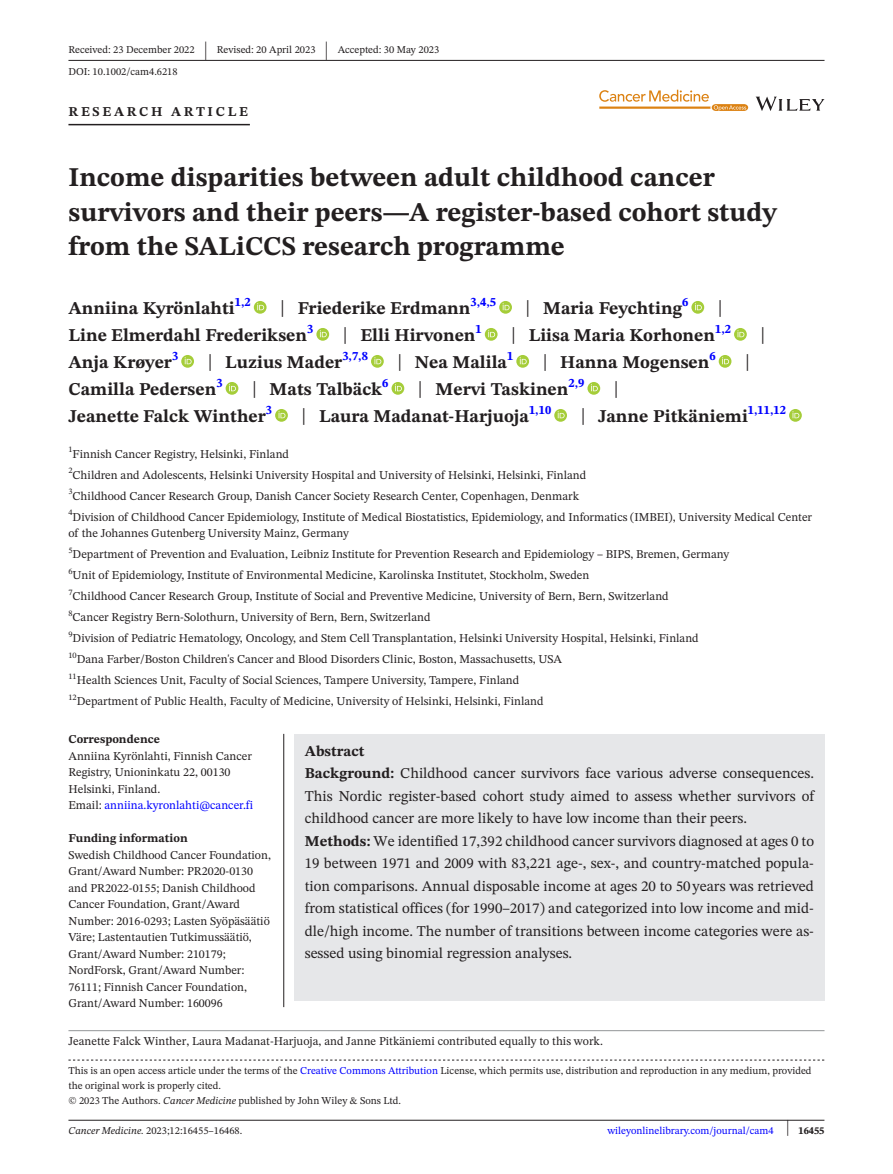
<style>
.page{position:relative;width:893px;height:1174px;background:#fff}
.page>*{position:absolute;margin:0;border:0;box-sizing:border-box;transform-origin:0 0}
.t1{font:700 27px/34.5px "STIX Two Text";color:#231f20}
.t2{font:25.65px "STIX Two Text";color:#231f20;scale:.49 1}
.t3{font:23.4px "STIX Two Text";color:#231f20;scale:.77 1}
.t4{font:700 18px "STIX Two Text";color:#231f20}
.t5{font:15px/22.5px "STIX Two Text";color:#231f20}
.t6{font:700 13.5px "STIX Two Text";letter-spacing:.2em;color:#231f20}
.t7{font:700 12.6px "STIX Two Text";color:#00f}
.t8{font:12px/16.5px "STIX Two Text";color:#231f20}
.t9{font:700 12px "STIX Two Text";color:#231f20}
.t10{font:10.5px/15px "STIX Two Text";color:#231f20}
.t11{font:10.5px "STIX Two Text";color:#00f}
.t12{font:8.4px "STIX Two Text";color:#231f20}
.s1{font-weight:400;font-size:23.4px}
.s2{color:#00f}
.s3{font-weight:700}
.s4{font-style:italic}
.s5{font-size:22.2px;color:#231f20}
.s6{font-weight:700;color:#231f20}
</style>
<div class="page">
<hr style="left:68px;top:1119px;width:756px;height:1px;background:#231f20">
<svg style="left:756px;top:97px;width:68px;height:14px"></svg>
<svg style="left:599px;top:90px;width:149px;height:21px"></svg>
<hr style="left:68px;top:60px;width:756px;height:1px;background:#231f20">
<hr style="left:68px;top:124px;width:182px;height:1px;background:#231f20">
<svg style="left:254px;top:301px;width:13px;height:13px"></svg>
<svg style="left:257px;top:303px;width:7px;height:7px"></svg>
<svg style="left:499px;top:301px;width:13px;height:13px"></svg>
<svg style="left:503px;top:303px;width:7px;height:7px"></svg>
<svg style="left:691px;top:301px;width:13px;height:13px"></svg>
<svg style="left:695px;top:303px;width:7px;height:7px"></svg>
<svg style="left:316px;top:328px;width:13px;height:13px"></svg>
<svg style="left:320px;top:330px;width:7px;height:7px"></svg>
<svg style="left:485px;top:328px;width:13px;height:13px"></svg>
<svg style="left:488px;top:330px;width:7px;height:7px"></svg>
<svg style="left:734px;top:328px;width:13px;height:13px"></svg>
<svg style="left:737px;top:330px;width:7px;height:7px"></svg>
<svg style="left:181px;top:355px;width:13px;height:13px"></svg>
<svg style="left:185px;top:357px;width:7px;height:7px"></svg>
<svg style="left:371px;top:355px;width:13px;height:13px"></svg>
<svg style="left:374px;top:357px;width:7px;height:7px"></svg>
<svg style="left:516px;top:355px;width:13px;height:13px"></svg>
<svg style="left:520px;top:357px;width:7px;height:7px"></svg>
<svg style="left:719px;top:355px;width:12px;height:13px"></svg>
<svg style="left:722px;top:357px;width:7px;height:7px"></svg>
<svg style="left:226px;top:382px;width:12px;height:13px"></svg>
<svg style="left:229px;top:384px;width:7px;height:7px"></svg>
<svg style="left:392px;top:382px;width:12px;height:13px"></svg>
<svg style="left:395px;top:384px;width:7px;height:7px"></svg>
<svg style="left:587px;top:382px;width:13px;height:13px"></svg>
<svg style="left:591px;top:384px;width:7px;height:7px"></svg>
<svg style="left:275px;top:409px;width:13px;height:13px"></svg>
<svg style="left:279px;top:411px;width:6px;height:7px"></svg>
<svg style="left:554px;top:409px;width:13px;height:13px"></svg>
<svg style="left:558px;top:411px;width:7px;height:7px"></svg>
<svg style="left:789px;top:409px;width:13px;height:13px"></svg>
<svg style="left:792px;top:411px;width:7px;height:7px"></svg>
<svg style="left:68px;top:1059px;width:756px;height:1px"></svg>
<hr style="left:68px;top:1030px;width:756px;height:1px;background:#939598">
<div style="left:294px;top:734px;width:530px;height:266px;background:#e6e7e9"></div>
<hr style="left:283px;top:734px;width:1px;height:273px;background:#231f20">
<p class="t10" style="left:68px;top:42px;width:128px">Received: 23 December 2022</p>
<h2 class="t2" style="left:204px;top:32px;width:8px">|</h2>
<p class="t10" style="left:217px;top:42px;width:100px">Revised: 20 April 2023</p>
<h2 class="t2" style="left:325px;top:32px;width:8px">|</h2>
<p class="t10" style="left:338px;top:42px;width:103px">Accepted: 30 May 2023</p>
<p class="t10" style="left:68px;top:64px;width:111px">DOI: 10.1002/cam4.6218</p>
<p class="t6" style="left:68px;top:101px;width:181px">RESEARCH ARTICLE</p>
<h1 class="t1" style="left:68px;top:161px;width:710px">Income disparities between adult childhood cancer survivors and their peers—A register-based cohort study from the SALiCCS research programme</h1>
<h3 class="t4" style="left:68px;top:295px;width:184px">Anniina Kyrönlahti<sup>1,2</sup></h3>
<h3 class="t4" style="left:280px;top:295px;width:217px"><span class="s1">|</span> Friederike Erdmann<sup>3,4,5</sup></h3>
<h3 class="t4" style="left:526px;top:295px;width:164px"><span class="s1">|</span> Maria Feychting<sup>6</sup></h3>
<h3 class="t3" style="left:718px;top:291px;width:8px">|</h3>
<h3 class="t4" style="left:68px;top:322px;width:246px">Line Elmerdahl Frederiksen<sup>3</sup></h3>
<h3 class="t4" style="left:343px;top:322px;width:140px"><span class="s1">|</span> Elli Hirvonen<sup>1</sup></h3>
<h3 class="t4" style="left:511px;top:322px;width:221px"><span class="s1">|</span> Liisa Maria Korhonen<sup>1,2</sup></h3>
<h3 class="t3" style="left:760px;top:318px;width:8px">|</h3>
<h3 class="t4" style="left:68px;top:349px;width:111px">Anja Krøyer<sup>3</sup></h3>
<h3 class="t4" style="left:208px;top:349px;width:162px"><span class="s1">|</span> Luzius Mader<sup>3,7,8</sup></h3>
<h3 class="t4" style="left:397px;top:349px;width:117px"><span class="s1">|</span> Nea Malila<sup>1</sup></h3>
<h3 class="t4" style="left:543px;top:349px;width:174px"><span class="s1">|</span> Hanna Mogensen<sup>6</sup></h3>
<h3 class="t3" style="left:745px;top:345px;width:8px">|</h3>
<h3 class="t4" style="left:68px;top:376px;width:156px">Camilla Pedersen<sup>3</sup></h3>
<h3 class="t4" style="left:252px;top:376px;width:138px"><span class="s1">|</span> Mats Talbäck<sup>6</sup></h3>
<h3 class="t4" style="left:418px;top:376px;width:168px"><span class="s1">|</span> Mervi Taskinen<sup>2,9</sup></h3>
<h3 class="t3" style="left:614px;top:372px;width:8px">|</h3>
<h3 class="t4" style="left:68px;top:403px;width:205px">Jeanette Falck Winther<sup>3</sup></h3>
<h3 class="t4" style="left:302px;top:403px;width:229px"><span class="s1">|</span> Laura Madanat-Harjuoja</h3>
<p class="t7" style="left:529px;top:400px;width:24px">1,10</p>
<h3 class="t4" style="left:581px;top:403px;width:169px"><span class="s1">|</span> Janne Pitkäniemi</h3>
<p class="t7" style="left:748px;top:400px;width:40px">1,11,12</p>
<p class="t12" style="left:68px;top:443px;width:6px">1</p>
<p class="t8" style="left:73px;top:445px;width:218px">Finnish Cancer Registry, Helsinki, Finland</p>
<p class="t12" style="left:68px;top:464px;width:6px">2</p>
<p class="t8" style="left:73px;top:466px;width:515px">Children and Adolescents, Helsinki University Hospital and University of Helsinki, Helsinki, Finland</p>
<p class="t12" style="left:68px;top:485px;width:6px">3</p>
<p class="t8" style="left:73px;top:487px;width:508px">Childhood Cancer Research Group, Danish Cancer Society Research Center, Copenhagen, Denmark</p>
<p class="t12" style="left:68px;top:506px;width:6px">4</p>
<p class="t8" style="left:68px;top:508px;width:745px;text-indent:4px">Division of Childhood Cancer Epidemiology, Institute of Medical Biostatistics, Epidemiology, and Informatics (IMBEI), University Medical Center of the Johannes Gutenberg University Mainz, Germany</p>
<p class="t12" style="left:68px;top:544px;width:6px">5</p>
<p class="t8" style="left:73px;top:546px;width:658px">Department of Prevention and Evaluation, Leibniz Institute for Prevention Research and Epidemiology – BIPS, Bremen, Germany</p>
<p class="t12" style="left:68px;top:565px;width:6px">6</p>
<p class="t8" style="left:73px;top:567px;width:518px">Unit of Epidemiology, Institute of Environmental Medicine, Karolinska Institutet, Stockholm, Sweden</p>
<p class="t12" style="left:68px;top:586px;width:6px">7</p>
<p class="t8" style="left:73px;top:588px;width:598px">Childhood Cancer Research Group, Institute of Social and Preventive Medicine, University of Bern, Bern, Switzerland</p>
<p class="t12" style="left:68px;top:607px;width:6px">8</p>
<p class="t8" style="left:73px;top:609px;width:359px">Cancer Registry Bern-Solothurn, University of Bern, Bern, Switzerland</p>
<p class="t12" style="left:68px;top:628px;width:6px">9</p>
<p class="t8" style="left:73px;top:630px;width:628px">Division of Pediatric Hematology, Oncology, and Stem Cell Transplantation, Helsinki University Hospital, Helsinki, Finland</p>
<p class="t12" style="left:68px;top:649px;width:10px">10</p>
<p class="t8" style="left:77px;top:651px;width:487px">Dana Farber/Boston Children's Cancer and Blood Disorders Clinic, Boston, Massachusetts, USA</p>
<p class="t12" style="left:68px;top:670px;width:10px">11</p>
<p class="t8" style="left:77px;top:672px;width:444px">Health Sciences Unit, Faculty of Social Sciences, Tampere University, Tampere, Finland</p>
<p class="t12" style="left:68px;top:691px;width:10px">12</p>
<p class="t8" style="left:77px;top:693px;width:468px">Department of Public Health, Faculty of Medicine, University of Helsinki, Helsinki, Finland</p>
<p class="t9" style="left:68px;top:730px;width:93px">Correspondence</p>
<p class="t8" style="left:68px;top:747px;width:186px">Anniina Kyrönlahti, Finnish Cancer<br>Registry, Unioninkatu 22, 00130<br>Helsinki, Finland.<br>Email: <span class="s2">anniina.kyronlahti@cancer.fi</span></p>
<p class="t9" style="left:68px;top:829px;width:121px">Funding information</p>
<p class="t8" style="left:68px;top:846px;width:204px">Swedish Childhood Cancer Foundation, Grant/Award Number: PR2020-0130 and PR2022-0155; Danish Childhood Cancer Foundation, Grant/Award Number: 2016-0293; Lasten Syöpäsäätiö Väre; Lastentautien Tutkimussäätiö, Grant/Award Number: 210179; NordForsk, Grant/Award Number:<br>76111; Finnish Cancer Foundation, Grant/Award Number: 160096</p>
<p class="t5" style="left:305px;top:739px;width:511px"><span class="s3">Abstract<br>Background:</span> Childhood cancer survivors face various adverse consequences.<br>This Nordic register-based cohort study aimed to assess whether survivors of childhood cancer are more likely to have low income than their peers.<br><span class="s3">Methods:</span> We identified 17,392 childhood cancer survivors diagnosed at ages 0 to 19 between 1971 and 2009 with 83,221 age-, sex-, and country-matched popula&shy;tion comparisons. Annual disposable income at ages 20 to 50years was retrieved from statistical offices (for 1990–2017) and categorized into low income and mid&shy;dle/high income. The number of transitions between income categories were as&shy;sessed using binomial regression analyses.</p>
<p class="t8" style="left:68px;top:1032px;width:536px">Jeanette Falck Winther, Laura Madanat-Harjuoja, and Janne Pitkäniemi contributed equally to this work.</p>
<p class="t10" style="left:68px;top:1063px;width:745px">This is an open access article under the terms of the <span class="s2">Creative Commons Attribution</span> License, which permits use, distribution and reproduction in any medium, provided the original work is properly cited.<br>© 2023 The Authors. <span class="s4">Cancer Medicine</span> published by John Wiley &amp; Sons Ltd.</p>
<p class="t10" style="left:68px;top:1123px;width:175px"><span class="s4">Cancer Medicine.</span> 2023;12:16455–16468.</p>
<p class="t11" style="left:607px;top:1123px;width:219px">wileyonlinelibrary.com/journal/cam4 <span class="s5">|</span> <span class="s6">16455</span></p>
</div>
